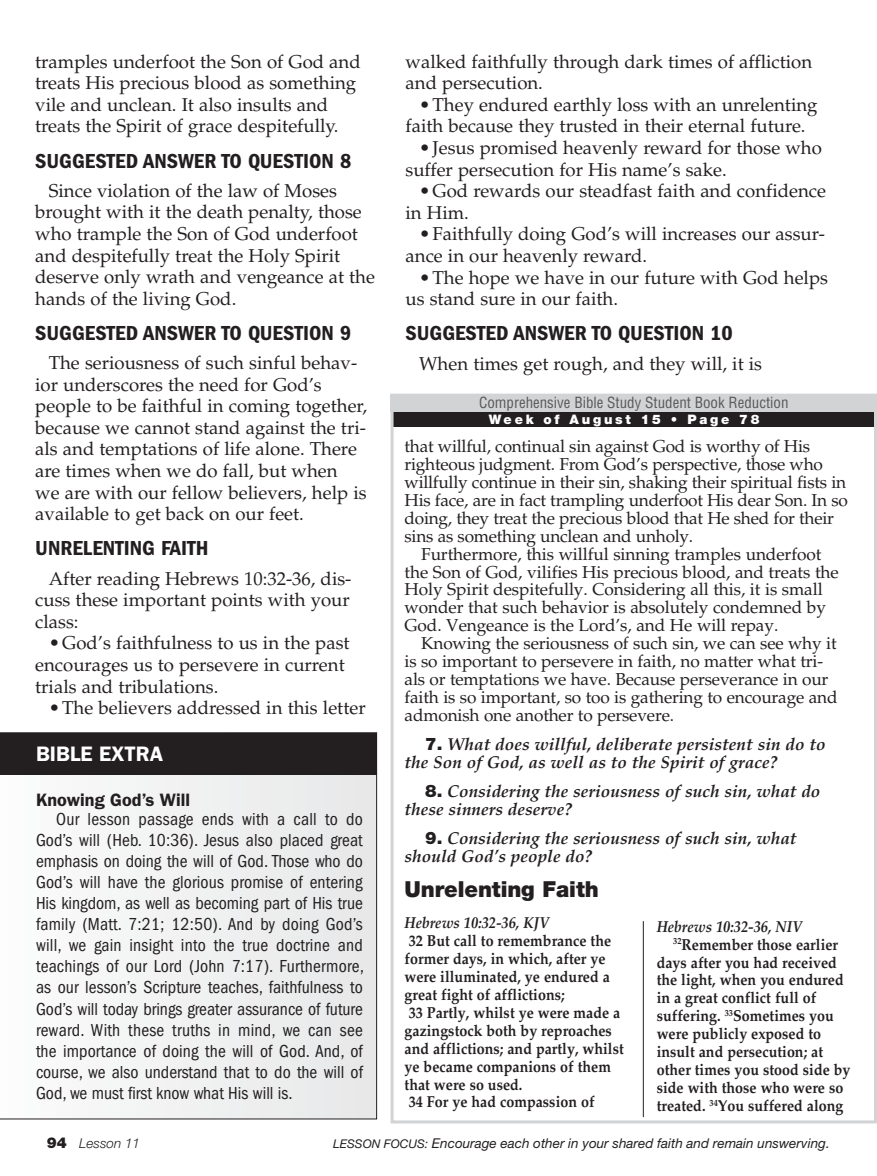
<style>
.page{position:relative;width:877px;height:1176px;background:#fff}
.page>*{position:absolute;margin:0;border:0;box-sizing:border-box;transform-origin:0 0}
.t1{font:900 22.05px "Helvetica Neue LT Std";letter-spacing:-.005em;color:#231f20}
.t2{font:21px "ITC Franklin Gothic Std Dm Cd";color:#231f20;scale:1.05 1}
.t3{font:600 21px "ITC Franklin Gothic Std";color:#fff}
.t4{font:18.6px/21.6px "Palatino LT Std";color:#231f20}
.t5{font:condensed 18px/21px "ITC Franklin Gothic Std";color:#231f20;text-align:justify}
.t6{font:600 18px "ITC Franklin Gothic Std";color:#231f20}
.t7{font:17.25px "Palatino LT Std";letter-spacing:-.01em;color:#231f20}
.t8{font:italic 700 17.25px/18px "Palatino LT Std";color:#231f20}
.t9{font:700 15.9px/18px "Palatino LT Std";color:#231f20;scale:.9 1}
.t10{font:italic 700 15.9px "Palatino LT Std";color:#231f20;scale:.9 1}
.t11{font:condensed 15px "Helvetica LT Std";color:#58595b}
.t12{font:italic 13.5px "Helvetica Neue LT Std";color:#231f20}
.t13{font:italic 300 13.5px "Helvetica Neue LT Std";color:#231f20}
.t14{font:900 13.05px "Helvetica Neue LT Std";letter-spacing:.21em;color:#fff}
.s1{font-family:"Helvetica Neue LT Std";font-weight:900;font-style:normal}
.s2{font-weight:900;font-style:normal;font-size:15px}
.s3{font-size:12px}
</style>
<div class="page">
<div style="left:392px;top:411px;width:483px;height:16px;background:#231f20"></div>
<hr style="left:643px;top:920px;width:1px;height:196px;background:#231f20">
<div style="left:391px;top:393px;width:486px;height:730px;border:3px solid #d1d3d4"></div>
<div style="left:391px;top:394px;width:486px;height:17px;background:#d1d3d4"></div>
<svg style="left:0;top:732px;width:377px;height:386px"></svg>
<p class="t4" style="left:35px;top:51px;width:327px">tramples underfoot the Son of God and treats His precious blood as something vile and unclean. It also insults and treats the Spirit of grace despitefully.</p>
<p class="t2" style="left:35px;top:148px;width:302px">SUGGESTED ANSWER TO QUESTION 8</p>
<p class="t4" style="left:35px;top:180px;width:341px;text-indent:14px">Since violation of the law of Moses brought with it the death penalty, those who trample the Son of God underfoot and despitefully treat the Holy Spirit deserve only wrath and vengeance at the hands of the living God.</p>
<p class="t2" style="left:35px;top:321px;width:302px">SUGGESTED ANSWER TO QUESTION 9</p>
<p class="t4" style="left:35px;top:352px;width:334px;text-indent:14px">The seriousness of such sinful behav&shy;ior underscores the need for God’s people to be faithful in coming together, because we cannot stand against the tri&shy;als and temptations of life alone. There are times when we do fall, but when<br>we are with our fellow believers, help is available to get back on our feet.</p>
<p class="t2" style="left:35px;top:536px;width:167px">UNRELENTING FAITH</p>
<p class="t4" style="left:35px;top:567px;width:318px;text-align:justify;text-indent:14px">After reading Hebrews 10:32-36, dis&shy;cuss these important points with your class:</p>
<p class="t4" style="left:35px;top:632px;width:316px;text-indent:14px">•God’s faithfulness to us in the past encourages us to persevere in current trials and tribulations.</p>
<p class="t4" style="left:49px;top:697px;width:318px">•The believers addressed in this letter</p>
<p class="t3" style="left:36px;top:741px;width:129px">BIBLE EXTRA</p>
<p class="t6" style="left:36px;top:788px;width:156px">Knowing God’s Will</p>
<p class="t5" style="left:36px;top:808px;width:329px;text-indent:20px">Our lesson passage ends with a call to do God’s will (Heb. 10:36). Jesus also placed great emphasis on doing the will of God. Those who do God’s will have the glorious promise of entering His kingdom, as well as becoming part of His true family (Matt. 7:21; 12:50). And by doing God’s will, we gain insight into the true doctrine and teachings of our Lord (John 7:17). Furthermore, as our lesson’s Scripture teaches, faithfulness to God’s will today brings greater assurance of future reward. With these truths in mind, we can see the importance of doing the will of God. And, of course, we also understand that to do the will of God, we must first know what His will is.</p>
<p class="t4" style="left:406px;top:51px;width:408px">walked faithfully through dark times of affliction and persecution.</p>
<p class="t4" style="left:406px;top:94px;width:414px;text-indent:14px">•They endured earthly loss with an unrelenting faith because they trusted in their eternal future.</p>
<p class="t4" style="left:406px;top:137px;width:418px;text-indent:14px">•Jesus promised heavenly reward for those who suffer persecution for His name’s sake.</p>
<p class="t4" style="left:406px;top:180px;width:422px;text-indent:14px">•God rewards our steadfast faith and confidence in Him.</p>
<p class="t4" style="left:406px;top:223px;width:421px;text-indent:14px">•Faithfully doing God’s will increases our assur&shy;ance in our heavenly reward.</p>
<p class="t4" style="left:406px;top:267px;width:424px;text-indent:14px">•The hope we have in our future with God helps us stand sure in our faith.</p>
<p class="t2" style="left:406px;top:321px;width:313px">SUGGESTED ANSWER TO QUESTION 10</p>
<p class="t4" style="left:419px;top:353px;width:345px">When times get rough, and they will, it is</p>
<p class="t11" style="left:479px;top:393px;width:311px">Comprehensive Bible Study Student Book Reduction</p>
<p class="t14" style="left:489px;top:411px;width:272px">Week of August 15 • Page 78</p>
<p class="t7" style="left:405px;top:435px;width:407px">that willful, continual sin against God is worthy of His</p>
<p class="t7" style="left:405px;top:453px;width:420px">righteous judgment. From God’s perspective, those who</p>
<p class="t7" style="left:405px;top:471px;width:443px">willfully continue in their sin, shaking their spiritual fists in</p>
<p class="t7" style="left:405px;top:489px;width:445px">His face, are in fact trampling underfoot His dear Son. In so</p>
<p class="t7" style="left:405px;top:507px;width:431px">doing, they treat the precious blood that He shed for their</p>
<p class="t7" style="left:405px;top:525px;width:290px">sins as something unclean and unholy.</p>
<p class="t7" style="left:421px;top:543px;width:402px">Furthermore, this willful sinning tramples underfoot</p>
<p class="t7" style="left:405px;top:561px;width:436px">the Son of God, vilifies His precious blood, and treats the</p>
<p class="t7" style="left:405px;top:579px;width:420px">Holy Spirit despitefully. Considering all this, it is small</p>
<p class="t7" style="left:405px;top:597px;width:423px">wonder that such behavior is absolutely condemned by</p>
<p class="t7" style="left:405px;top:615px;width:375px">God. Vengeance is the Lord’s, and He will repay.</p>
<p class="t7" style="left:421px;top:633px;width:417px">Knowing the seriousness of such sin, we can see why it</p>
<p class="t7" style="left:405px;top:651px;width:420px">is so important to persevere in faith, no matter what tri-</p>
<p class="t7" style="left:405px;top:669px;width:425px">als or temptations we have. Because perseverance in our</p>
<p class="t7" style="left:405px;top:687px;width:435px">faith is so important, so too is gathering to encourage and</p>
<p class="t7" style="left:405px;top:705px;width:271px">admonish one another to persevere.</p>
<p class="t8" style="left:405px;top:735px;width:423px;text-indent:21px"><span class="s1">7.</span> What does willful, deliberate persistent sin do to the Son of God, as well as to the Spirit of grace?</p>
<p class="t8" style="left:405px;top:782px;width:417px;text-indent:21px"><span class="s1">8.</span> Considering the seriousness of such sin, what do these sinners deserve?</p>
<p class="t8" style="left:405px;top:828px;width:394px;text-indent:21px"><span class="s1">9.</span> Considering the seriousness of such sin, what should God’s people do?</p>
<p class="t1" style="left:405px;top:875px;width:196px">Unrelenting Faith</p>
<p class="t10" style="left:405px;top:913px;width:162px">Hebrews 10:32-36, KJV</p>
<p class="t9" style="left:405px;top:931px;width:245px">32 But call to remembrance the former days, in which, after ye were illuminated, ye endured a great fight of afflictions;<br>33 Partly, whilst ye were made a gazingstock both by reproaches and afflictions; and partly, whilst ye became companions of them that were so used.<br>34 For ye had compassion of</p>
<p class="t10" style="left:657px;top:916px;width:163px">Hebrews 10:32-36, NIV</p>
<p class="t9" style="left:673px;top:935px;width:185px"><sup>32</sup>Remember those earlier</p>
<p class="t9" style="left:657px;top:952px;width:202px">days after you had received</p>
<p class="t9" style="left:657px;top:970px;width:209px">the light, when you endured</p>
<p class="t9" style="left:657px;top:988px;width:179px">in a great conflict full of</p>
<p class="t9" style="left:657px;top:1006px;width:198px">suffering. <sup>33</sup>Sometimes you</p>
<p class="t9" style="left:657px;top:1024px;width:184px">were publicly exposed to</p>
<p class="t9" style="left:657px;top:1042px;width:186px">insult and persecution; at</p>
<p class="t9" style="left:657px;top:1060px;width:217px">other times you stood side by</p>
<p class="t9" style="left:657px;top:1078px;width:209px">side with those who were so</p>
<p class="t9" style="left:657px;top:1096px;width:209px">treated. <sup>34</sup>You suffered along</p>
<p class="t13" style="left:47px;top:1135px;width:95px"><span class="s2">94</span> Lesson 11</p>
<p class="t12" style="left:333px;top:1134px;width:498px"><span class="s3">LESSON FOCUS:</span> Encourage each other in your shared faith and remain unswerving.</p>
</div>
